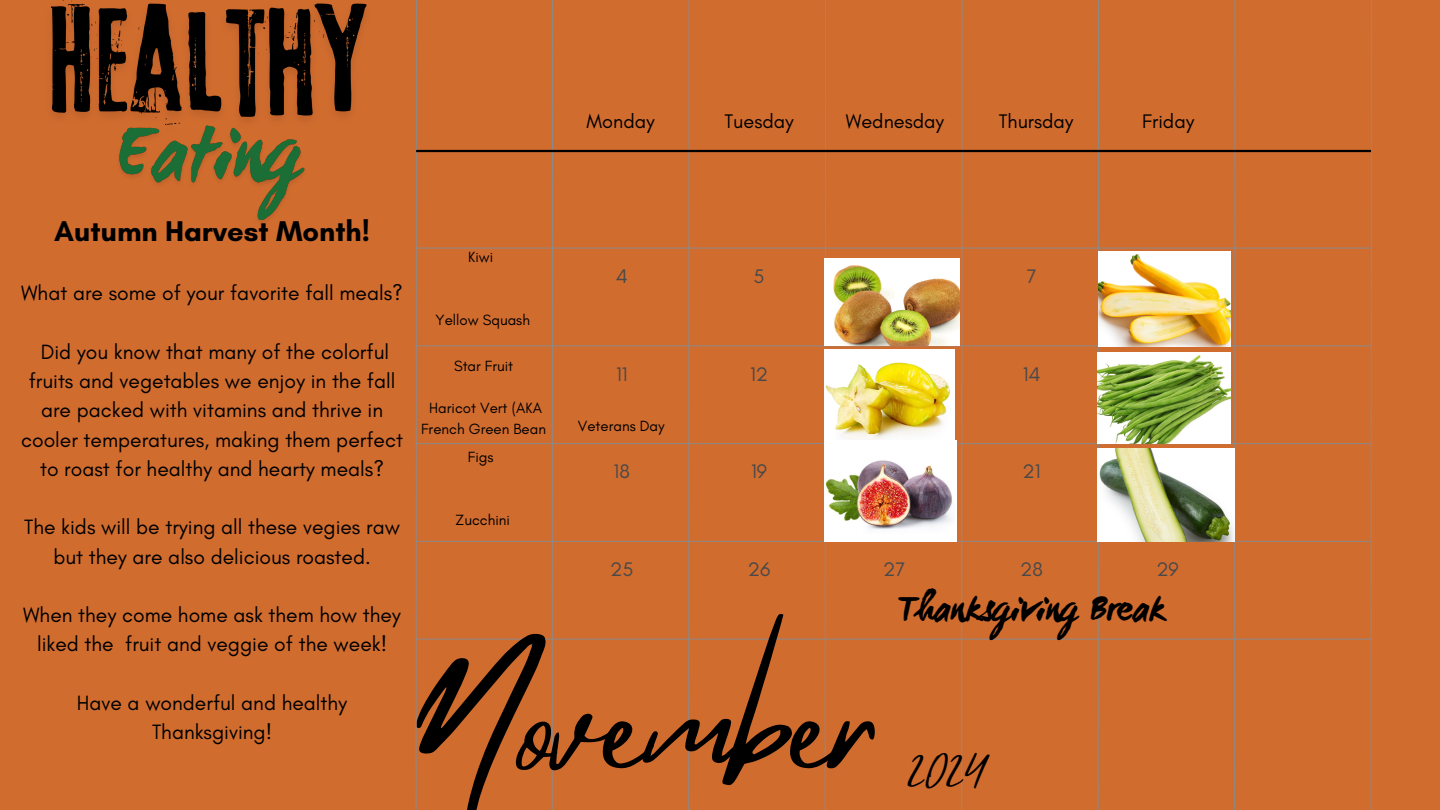
<style>
.page{position:relative;width:1440px;height:810px;background:#d16c2f}
.page>*{position:absolute;margin:0;border:0;box-sizing:border-box;transform-origin:0 0}
.t1{font:142.7px "Mistrully";letter-spacing:-.015em;color:#000}
.t2{font:37.5px "Mistrully";color:#000}
.t3{font:700 36.9px "WC Mano Negra Bta";color:#000}
.t4{font:700 29.1px "Glacial Indifference";color:#000}
.t5{font:21.1px/29.2px "Glacial Indifference";color:#000;text-align:center}
.t6{font:20px "Glacial Indifference";color:#000}
.t7{font:20px "Glacial Indifference";color:#494949}
.t8{font:15.1px/21px "Glacial Indifference";color:#000;text-align:center}
</style>
<div class="page">
<hr style="left:416px;top:345px;width:956px;height:1px;background:#8b8a8a">
<svg style="left:415px;top:0;width:2px;height:810px"></svg>
<hr style="left:416px;top:443px;width:956px;height:1px;background:#8b8a8a">
<hr style="left:416px;top:541px;width:956px;height:1px;background:#8b8a8a">
<hr style="left:416px;top:639px;width:956px;height:1px;background:#8b8a8a">
<hr style="left:416px;top:248px;width:956px;height:1px;background:#8b8a8a">
<svg style="left:551px;top:0;width:2px;height:810px"></svg>
<svg style="left:688px;top:0;width:2px;height:810px;background:#ad7a5c"></svg>
<svg style="left:824px;top:0;width:2px;height:810px"></svg>
<svg style="left:961px;top:0;width:2px;height:810px;background:#ad7a5c"></svg>
<svg style="left:1234px;top:0;width:2px;height:810px;background:#b28164"></svg>
<svg style="left:1370px;top:0;width:2px;height:810px"></svg>
<svg style="left:1097px;top:0;width:2px;height:810px"></svg>
<hr style="left:416px;top:150px;width:955px;height:2px;background:#000">
<img style="left:825px;top:349px;width:129px;height:91px">
<img style="left:825px;top:258px;width:135px;height:88px">
<img style="left:1098px;top:251px;width:132px;height:96px">
<img style="left:825px;top:440px;width:132px;height:101px">
<img style="left:1098px;top:448px;width:136px;height:93px">
<img style="left:1097px;top:353px;width:133px;height:91px">
<img style="left:51px;top:0;width:316px;height:117px">
<img style="left:111px;top:105px;width:203px;height:117px">
<p class="t6" style="left:587px;top:109px;width:70px">Monday</p>
<p class="t6" style="left:724px;top:109px;width:71px">Tuesday</p>
<p class="t6" style="left:846px;top:109px;width:100px">Wednesday</p>
<h6 class="t6" style="left:999px;top:109px;width:76px">Thursday</h6>
<h6 class="t6" style="left:1142px;top:109px;width:54px">Friday</h6>
<p class="t4" style="left:54px;top:213px;width:317px">Autumn Harvest Month!</p>
<p class="t5" style="left:21px;top:278px;width:383px">What are some of your favorite fall meals?</p>
<p class="t5" style="left:21px;top:337px;width:383px">Did you know that many of the colorful fruits and vegetables we enjoy in the fall are packed with vitamins and thrive in cooler temperatures, making them perfect to roast for healthy and hearty meals?</p>
<p class="t5" style="left:24px;top:512px;width:377px">The kids will be trying all these vegies raw but they are also delicious roasted.</p>
<p class="t5" style="left:23px;top:600px;width:379px">When they come home ask them how they liked the fruit and veggie of the week!</p>
<p class="t5" style="left:77px;top:688px;width:272px">Have a wonderful and healthy<br>Thanksgiving!</p>
<p class="t8" style="left:468px;top:246px;width:26px">Kiwi</p>
<h3 class="t8" style="left:436px;top:309px;width:96px">Yellow Squash</h3>
<p class="t8" style="left:454px;top:355px;width:61px">Star Fruit</p>
<p class="t8" style="left:421px;top:397px;width:126px">Haricot Vert (AKA<br>French Green Bean</p>
<h1 class="t8" style="left:468px;top:446px;width:27px">Figs</h1>
<h4 class="t8" style="left:456px;top:509px;width:56px">Zucchini</h4>
<p class="t7" style="left:616px;top:264px;width:14px">4</p>
<p class="t7" style="left:616px;top:362px;width:13px">11</p>
<p class="t8" style="left:578px;top:415px;width:88px">Veterans Day</p>
<p class="t7" style="left:614px;top:459px;width:18px">18</p>
<h6 class="t7" style="left:754px;top:264px;width:12px">5</h6>
<h6 class="t7" style="left:1027px;top:264px;width:11px">7</h6>
<h5 class="t7" style="left:750px;top:362px;width:20px">12</h5>
<h6 class="t7" style="left:751px;top:459px;width:17px">19</h6>
<h6 class="t7" style="left:1023px;top:362px;width:19px">14</h6>
<p class="t7" style="left:1023px;top:459px;width:20px">21</p>
<p class="t7" style="left:610px;top:557px;width:25px">25</p>
<p class="t7" style="left:748px;top:557px;width:24px">26</p>
<p class="t7" style="left:883px;top:557px;width:24px">27</p>
<p class="t7" style="left:1020px;top:557px;width:24px">28</p>
<p class="t7" style="left:1156px;top:557px;width:24px">29</p>
<p class="t1" style="left:414px;top:610px;width:469px">November</p>
<p class="t3" style="left:898px;top:586px;width:269px">Thanksgiving Break</p>
<p class="t2" style="left:907px;top:744px;width:80px">2024</p>
</div>
